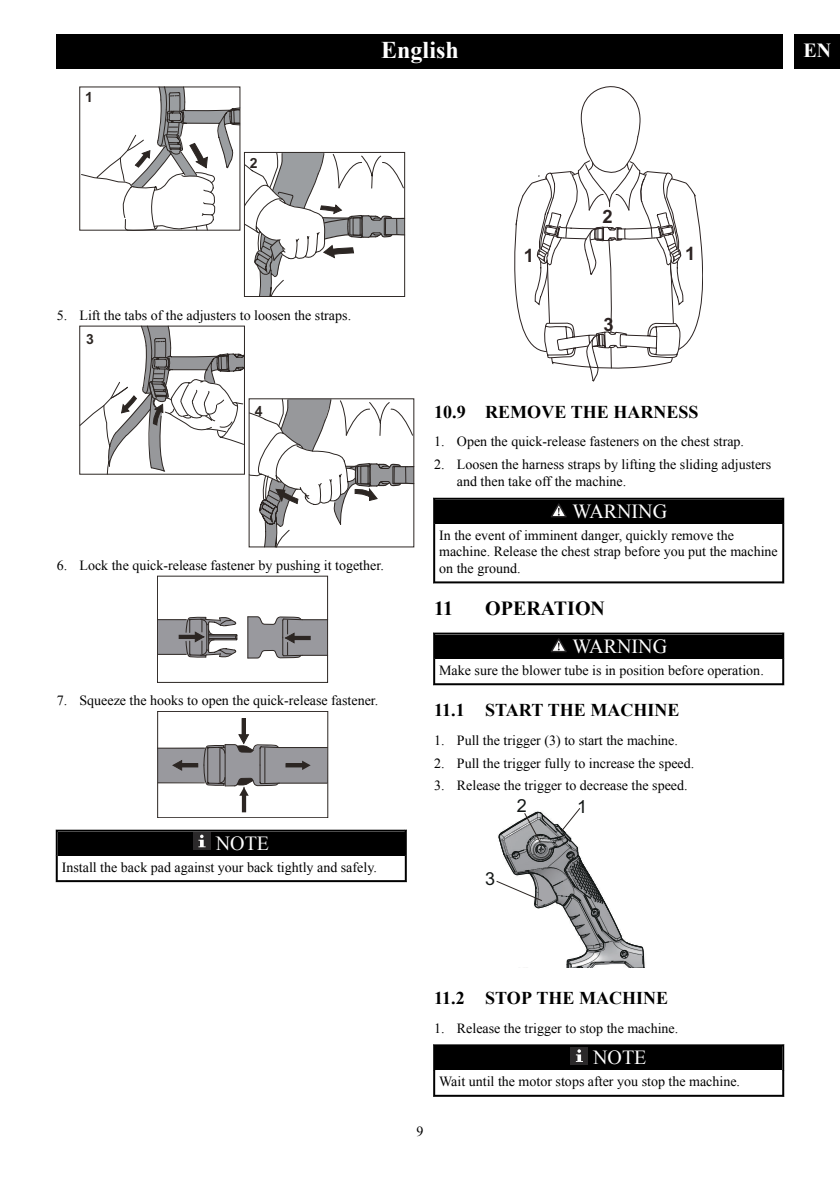
<style>
.page{position:relative;width:840px;height:1191px;background:#fff}
.page>*{position:absolute;margin:0;border:0;box-sizing:border-box;transform-origin:0 0}
.t1{font:700 24px "Times New Roman";color:#fff}
.t2{font:20px "Times New Roman";color:#fff}
.t3{font:700 20px "Times New Roman";color:#000}
.t4{font:700 20px "Times New Roman";color:#fff}
.t5{font:700 18.4px "Arial";color:#2c2322}
.t6{font:700 18px "Times New Roman";color:#000}
.t7{font:18px "Arial";color:#131716}
.t8{font:14px/16.6px "Times New Roman";color:#000}
.t9{font:700 14px "Arial";color:#2c2623}
</style>
<div class="page">
<svg style="left:81px;top:86px;width:324px;height:211px"></svg>
<div style="left:79px;top:87px;width:161px;height:143px;border:1px solid #2c2623"></div>
<svg style="left:79px;top:325px;width:335px;height:222px"></svg>
<div style="left:79px;top:326px;width:165px;height:148px;border:1px solid #2c2623"></div>
<svg style="left:157px;top:576px;width:171px;height:106px"></svg>
<div style="left:157px;top:711px;width:171px;height:107px;border:1px solid #2c2623"></div>
<div style="left:242px;top:718px;width:3px;height:17px;border:1px solid #2c2623"></div>
<div style="left:242px;top:795px;width:4px;height:17px;border:1px solid #2c2623"></div>
<svg style="left:157px;top:729px;width:171px;height:72px"></svg>
<div style="left:58px;top:831px;width:346px;height:24px;background:#000"></div>
<div style="left:193px;top:832px;width:17px;height:17px;background:#2b292a"></div>
<svg style="left:198px;top:834px;width:7px;height:13px"></svg>
<hr style="left:56px;top:829px;width:348px;height:2px;background:#000">
<hr style="left:56px;top:829px;width:2px;height:26px;background:#000">
<hr style="left:404px;top:829px;width:2px;height:26px;background:#000">
<hr style="left:56px;top:880px;width:348px;height:2px;background:#000">
<hr style="left:56px;top:855px;width:2px;height:27px;background:#000">
<hr style="left:404px;top:855px;width:2px;height:27px;background:#000">
<svg style="left:514px;top:86px;width:188px;height:295px"></svg>
<div style="left:435px;top:500px;width:346px;height:23px;background:#000"></div>
<svg style="left:551px;top:503px;width:15px;height:14px"></svg>
<hr style="left:433px;top:498px;width:349px;height:2px;background:#000">
<hr style="left:433px;top:498px;width:2px;height:26px;background:#000">
<hr style="left:781px;top:498px;width:2px;height:26px;background:#000">
<hr style="left:433px;top:581px;width:349px;height:2px;background:#000">
<hr style="left:433px;top:523px;width:2px;height:60px;background:#000">
<hr style="left:781px;top:523px;width:2px;height:60px;background:#000">
<div style="left:435px;top:634px;width:346px;height:24px;background:#000"></div>
<svg style="left:551px;top:638px;width:15px;height:14px"></svg>
<hr style="left:433px;top:632px;width:349px;height:2px;background:#000">
<hr style="left:433px;top:632px;width:2px;height:26px;background:#000">
<hr style="left:781px;top:632px;width:2px;height:26px;background:#000">
<hr style="left:433px;top:683px;width:349px;height:2px;background:#000">
<hr style="left:433px;top:658px;width:2px;height:27px;background:#000">
<hr style="left:781px;top:658px;width:2px;height:27px;background:#000">
<svg style="left:496px;top:808px;width:148px;height:160px"></svg>
<div style="left:435px;top:1046px;width:346px;height:24px;background:#000"></div>
<div style="left:570px;top:1047px;width:17px;height:17px;background:#2b292a"></div>
<svg style="left:575px;top:1049px;width:7px;height:13px"></svg>
<hr style="left:433px;top:1044px;width:348px;height:2px;background:#000">
<hr style="left:433px;top:1044px;width:2px;height:26px;background:#000">
<hr style="left:781px;top:1044px;width:2px;height:26px;background:#000">
<hr style="left:433px;top:1094px;width:348px;height:2px;background:#000">
<hr style="left:433px;top:1070px;width:2px;height:26px;background:#000">
<hr style="left:781px;top:1070px;width:2px;height:26px;background:#000">
<div style="left:57px;top:34px;width:725px;height:34px;background:#000"></div>
<div style="left:794px;top:34px;width:45px;height:34px;background:#000"></div>
<p class="t9" style="left:85px;top:89px;width:9px">1</p>
<p class="t9" style="left:249px;top:154px;width:9px">2</p>
<p class="t8" style="left:57px;top:307px;width:296px">5. Lift the tabs of the adjusters to loosen the straps.</p>
<p class="t9" style="left:86px;top:330px;width:9px">3</p>
<h1 class="t1" style="left:381px;top:36px;width:79px">English</h1>
<h2 class="t4" style="left:802px;top:39px;width:29px">EN</h2>
<h3 class="t5" style="left:602px;top:206px;width:12px">2</h3>
<h3 class="t5" style="left:523px;top:245px;width:12px">1</h3>
<h3 class="t5" style="left:684px;top:243px;width:12px">1</h3>
<h3 class="t5" style="left:603px;top:314px;width:12px">3</h3>
<p class="t9" style="left:254px;top:403px;width:9px">4</p>
<p class="t8" style="left:57px;top:557px;width:328px">6. Lock the quick-release fastener by pushing it together.</p>
<p class="t8" style="left:57px;top:692px;width:323px">7. Squeeze the hooks to open the quick-release fastener.</p>
<h2 class="t2" style="left:216px;top:832px;width:55px">NOTE</h2>
<p class="t8" style="left:62px;top:858px;width:316px">Install the back pad against your back tightly and safely.</p>
<p class="t6" style="left:434px;top:402px;width:266px">10.9 REMOVE THE HARNESS</p>
<p class="t8" style="left:434px;top:433px;width:311px">1. Open the quick-release fasteners on the chest strap.</p>
<p class="t8" style="left:456px;top:456px;width:316px;text-indent:-23px">2. Loosen the harness straps by lifting the sliding adjusters and then take off the machine.</p>
<h2 class="t2" style="left:572px;top:500px;width:96px">WARNING</h2>
<p class="t8" style="left:439px;top:527px;width:340px">In the event of imminent danger, quickly remove the machine. Release the chest strap before you put the machine on the ground.</p>
<h2 class="t3" style="left:434px;top:597px;width:20px">11</h2>
<h2 class="t3" style="left:485px;top:597px;width:121px">OPERATION</h2>
<h2 class="t2" style="left:572px;top:635px;width:96px">WARNING</h2>
<p class="t8" style="left:439px;top:662px;width:326px">Make sure the blower tube is in position before operation.</p>
<p class="t6" style="left:434px;top:700px;width:247px">11.1 START THE MACHINE</p>
<p class="t8" style="left:434px;top:731px;width:245px">1. Pull the trigger (3) to start the machine.</p>
<p class="t8" style="left:434px;top:754px;width:261px">2. Pull the trigger fully to increase the speed.</p>
<p class="t8" style="left:434px;top:777px;width:255px">3. Release the trigger to decrease the speed.</p>
<p class="t7" style="left:516px;top:795px;width:12px">2</p>
<p class="t7" style="left:576px;top:796px;width:12px">1</p>
<p class="t7" style="left:485px;top:868px;width:12px">3</p>
<p class="t6" style="left:434px;top:988px;width:235px">11.2 STOP THE MACHINE</p>
<p class="t8" style="left:434px;top:1019px;width:245px">1. Release the trigger to stop the machine.</p>
<h2 class="t2" style="left:593px;top:1046px;width:55px">NOTE</h2>
<p class="t8" style="left:439px;top:1073px;width:302px">Wait until the motor stops after you stop the machine.</p>
<p class="t8" style="left:416px;top:1122px;width:8px">9</p>
</div>
